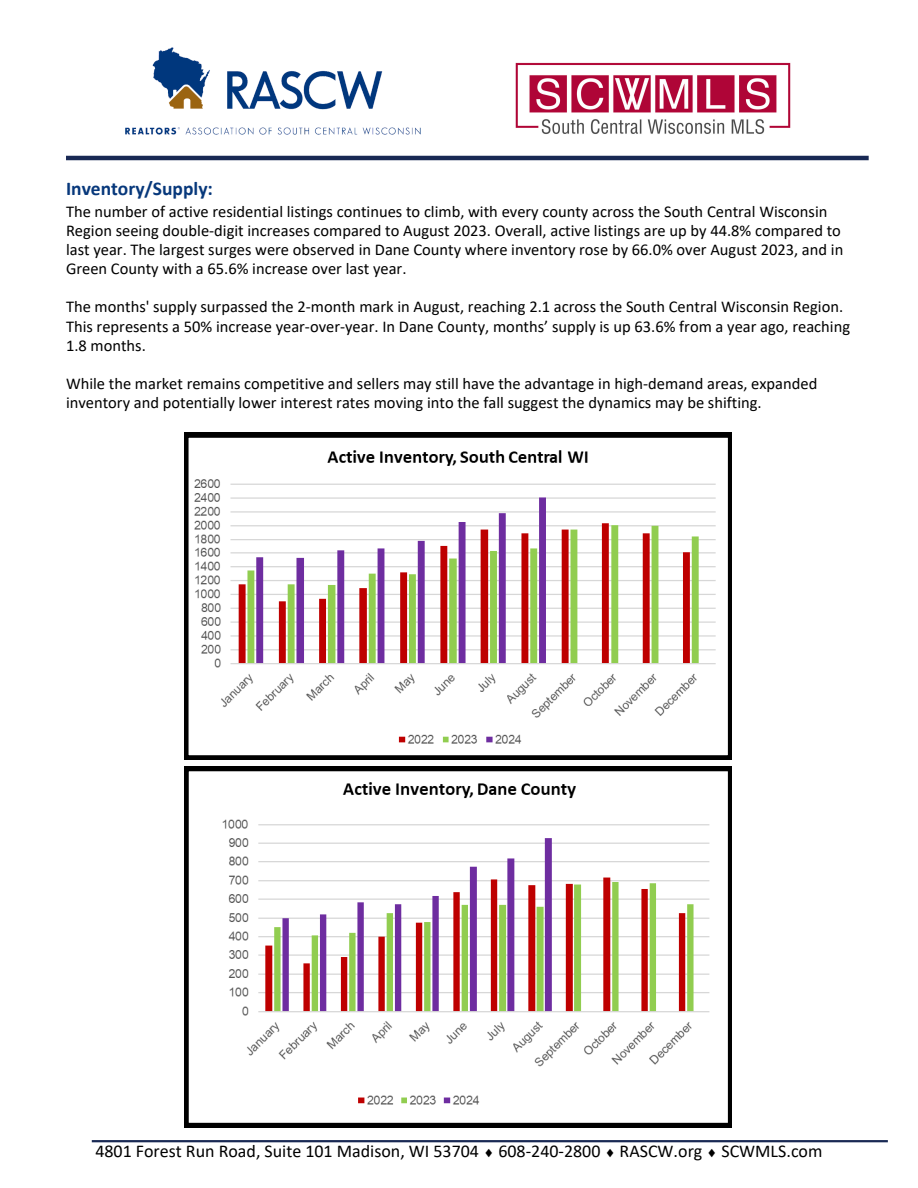
<style>
.page{position:relative;width:918px;height:1188px;background:#fff}
.page>*{position:absolute;margin:0;border:0;box-sizing:border-box;transform-origin:0 0}
.t1{font:700 19.5px "Calibri";color:#07387b}
.t2{font:18px "Calibri";color:#000}
.t3{font:16.5px/19.2px "Calibri";color:#000}
.s1{font-family:"Free Mono"}
</style>
<div class="page">
<img style="left:126px;top:48px;width:294px;height:87px">
<img style="left:437px;top:62px;width:431px;height:99px">
<hr style="left:66px;top:156px;width:803px;height:4px;background:#192954">
<hr style="left:92px;top:1140px;width:796px;height:2px;background:#192954">
<svg style="left:184px;top:767px;width:548px;height:360px"></svg>
<svg style="left:184px;top:433px;width:548px;height:326px"></svg>
<h1 class="t1" style="left:66px;top:181px;width:148px">Inventory/Supply:</h1>
<h1 class="t3" style="left:66px;top:203px;width:779px">The number of active residential listings continues to climb, with every county across the South Central Wisconsin Region seeing double-digit increases compared to August 2023. Overall, active listings are up by 44.8% compared to last year. The largest surges were observed in Dane County where inventory rose by 66.0% over August 2023, and in Green County with a 65.6% increase over last year.</h1>
<p class="t3" style="left:66px;top:299px;width:786px">The months' supply surpassed the 2-month mark in August, reaching 2.1 across the South Central Wisconsin Region.<br>This represents a 50% increase year-over-year. In Dane County, months’ supply is up 63.6% from a year ago, reaching<br>1.8 months.</p>
<p class="t3" style="left:66px;top:375px;width:753px">While the market remains competitive and sellers may still have the advantage in high-demand areas, expanded inventory and potentially lower interest rates moving into the fall suggest the dynamics may be shifting.</p>
<h1 class="t2" style="left:95px;top:1144px;width:729px">4801 Forest Run Road, Suite 101 Madison, WI 53704 <span class="s1">⬧</span> 608-240-2800 <span class="s1">⬧</span> RASCW.org <span class="s1">⬧</span> SCWMLS.com</h1>
</div>
